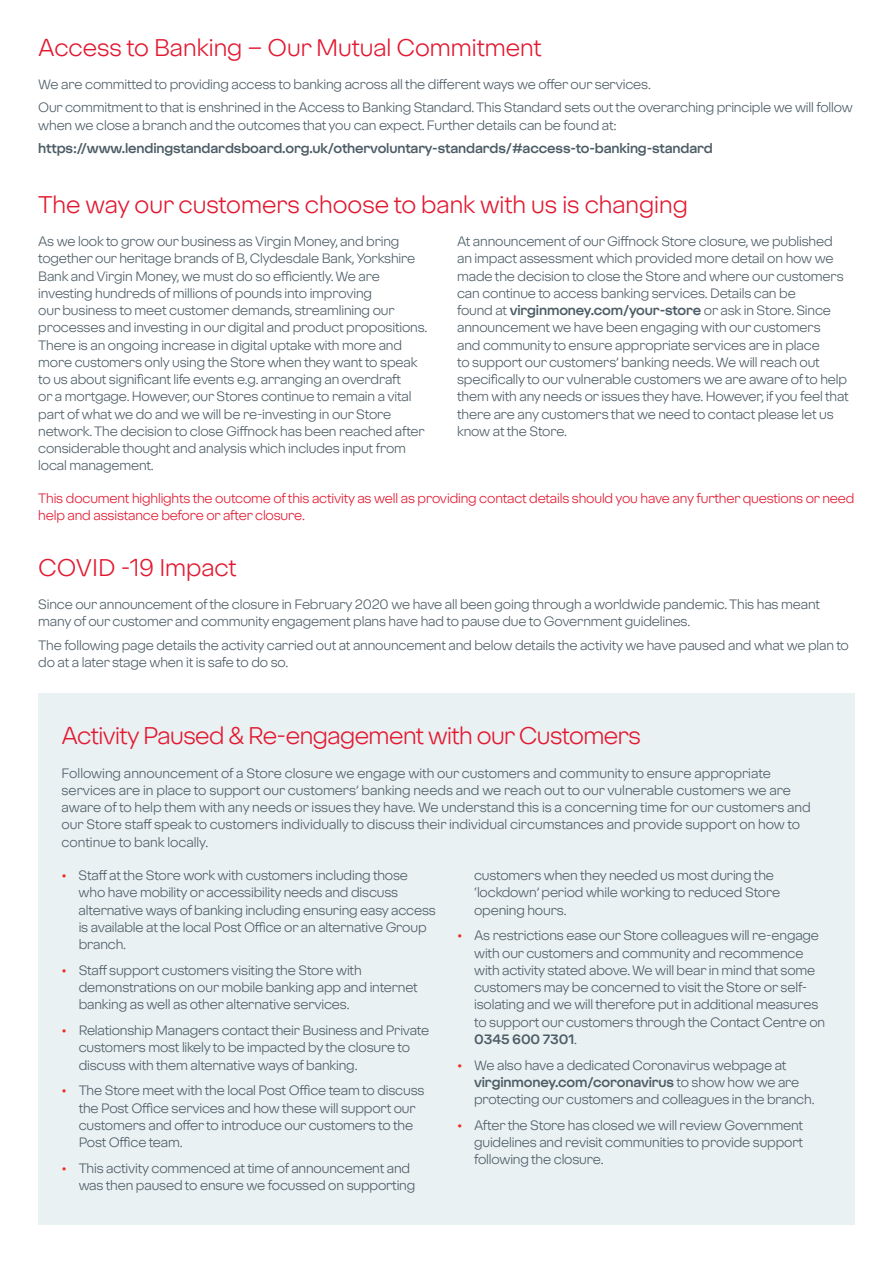
<style>
.page{position:relative;width:893px;height:1263px;background:#fff}
.page>*{position:absolute;margin:0;border:0;box-sizing:border-box;transform-origin:0 0}
.t1{font:24px "Virgin Money Sans";color:#e21931}
.t2{font:24px "Virgin Money Sans";letter-spacing:-.02em;color:#e21931}
.t3{font:13.5px/17.2px "Virgin Money Sans";letter-spacing:-.01em;color:#4c5c65}
.t4{font:13.5px/17.2px "Virgin Money Sans";letter-spacing:-.01em;color:#e21931}
.t5{font:700 13.5px "Virgin Money Sans";letter-spacing:-.01em;color:#4c5c65}
.s1{font-weight:700}
.s2{color:#ee2e22}
</style>
<div class="page">
<div style="left:38px;top:693px;width:817px;height:532px;background:#eaf1f3"></div>
<h2 class="t1" style="left:38px;top:33px;width:505px">Access to Banking – Our Mutual Commitment</h2>
<p class="t3" style="left:38px;top:75px;width:614px">We are committed to providing access to banking across all the different ways we offer our services.</p>
<p class="t3" style="left:38px;top:99px;width:816px">Our commitment to that is enshrined in the Access to Banking Standard.This Standard sets out the overarching principle we will follow when we close a branch and the outcomes that you can expect. Further details can be found at:</p>
<h5 class="t5" style="left:38px;top:140px;width:676px">https://www.lendingstandardsboard.org.uk/othervoluntary-standards/#access-to-banking-standard</h5>
<h2 class="t1" style="left:38px;top:190px;width:651px">The way our customers choose to bank with us is changing</h2>
<p class="t3" style="left:38px;top:232px;width:391px">As we look to grow our business as Virgin Money, and bring together our heritage brands of B, Clydesdale Bank,Yorkshire Bank and Virgin Money, we must do so efficiently.We are investing hundreds of millions of pounds into improving<br>our business to meet customer demands, streamlining our processes and investing in our digital and product propositions.<br>There is an ongoing increase in digital uptake with more and more customers only using the Store when they want to speak to us about significant life events e.g. arranging an overdraft<br>or a mortgage. However, our Stores continue to remain a vital part of what we do and we will be re-investing in our Store network.The decision to close Giffnock has been reached after considerable thought and analysis which includes input from local management.</p>
<p class="t3" style="left:457px;top:232px;width:393px">At announcement of our Giffnock Store closure, we published an impact assessment which provided more detail on how we made the decision to close the Store and where our customers can continue to access banking services. Details can be<br>found at <span class="s1">virginmoney.com/your-store</span> or ask in Store. Since announcement we have been engaging with our customers<br>and community to ensure appropriate services are in place<br>to support our customers’ banking needs.We will reach out specifically to our vulnerable customers we are aware ofto help them with any needs or issues they have. However, if you feel that there are any customers that we need to contact please let us know at the Store.</p>
<p class="t4" style="left:38px;top:489px;width:818px">This document highlights the outcome ofthis activity as well as providing contact details should you have any further questions or need help and assistance before or after closure.</p>
<h2 class="t1" style="left:38px;top:553px;width:200px">COVID -19 Impact</h2>
<p class="t3" style="left:38px;top:595px;width:783px">Since our announcement ofthe closure in February 2020 we have all been going through a worldwide pandemic.This has meant many of our customer and community engagement plans have had to pause due to Government guidelines.</p>
<p class="t3" style="left:38px;top:636px;width:812px">The following page details the activity carried out at announcement and below details the activity we have paused and what we plan to do at a later stage when it is safe to do so.</p>
<h2 class="t2" style="left:62px;top:721px;width:581px">Activity Paused &amp; Re-engagement with our Customers</h2>
<p class="t3" style="left:62px;top:764px;width:751px">Following announcement of a Store closure we engage with our customers and community to ensure appropriate services are in place to support our customers’ banking needs and we reach out to our vulnerable customers we are aware of to help them with any needs or issues they have. We understand this is a concerning time for our customers and our Store staff speak to customers individually to discuss their individual circumstances and provide support on how to continue to bank locally.</p>
<p class="t3" style="left:79px;top:866px;width:359px;text-indent:-17px"><span class="s2">•</span> Staff at the Store work with customers including those who have mobility or accessibility needs and discuss alternative ways of banking including ensuring easy access is available at the local Post Office or an alternative Group branch.</p>
<p class="t3" style="left:79px;top:961px;width:341px;text-indent:-17px"><span class="s2">•</span> Staff support customers visiting the Store with demonstrations on our mobile banking app and internet banking as well as other alternative services.</p>
<p class="t3" style="left:79px;top:1021px;width:352px;text-indent:-17px"><span class="s2">•</span> Relationship Managers contact their Business and Private customers most likely to be impacted by the closure to discuss with them alternative ways of banking.</p>
<p class="t3" style="left:79px;top:1082px;width:347px;text-indent:-17px"><span class="s2">•</span> The Store meet with the local Post Office team to discuss the Post Office services and how these will support our customers and offer to introduce our customers to the Post Office team.</p>
<p class="t3" style="left:62px;top:1159px;width:350px"><span class="s2">•</span> This activity commenced at time of announcement and</p>
<p class="t3" style="left:79px;top:1176px;width:338px">was then paused to ensure we focussed on supporting</p>
<p class="t3" style="left:474px;top:866px;width:308px">customers when they needed us most during the ‘lockdown’ period while working to reduced Store opening hours.</p>
<p class="t3" style="left:474px;top:927px;width:352px;text-indent:-17px"><span class="s2">•</span> As restrictions ease our Store colleagues will re-engage with our customers and community and recommence with activity stated above.We will bear in mind that some customers may be concerned to visit the Store or self&shy;isolating and we will therefore put in additional measures to support our customers through the Contact Centre on <span class="s1">0345 600 7301</span>.</p>
<p class="t3" style="left:474px;top:1056px;width:342px;text-indent:-17px"><span class="s2">•</span> We also have a dedicated Coronavirus webpage at <span class="s1">virginmoney.com/coronavirus</span> to show how we are protecting our customers and colleagues in the branch.</p>
<p class="t3" style="left:474px;top:1116px;width:330px;text-align:justify;text-indent:-17px"><span class="s2">•</span> After the Store has closed we will review Government guidelines and revisit communities to provide support following the closure.</p>
</div>
